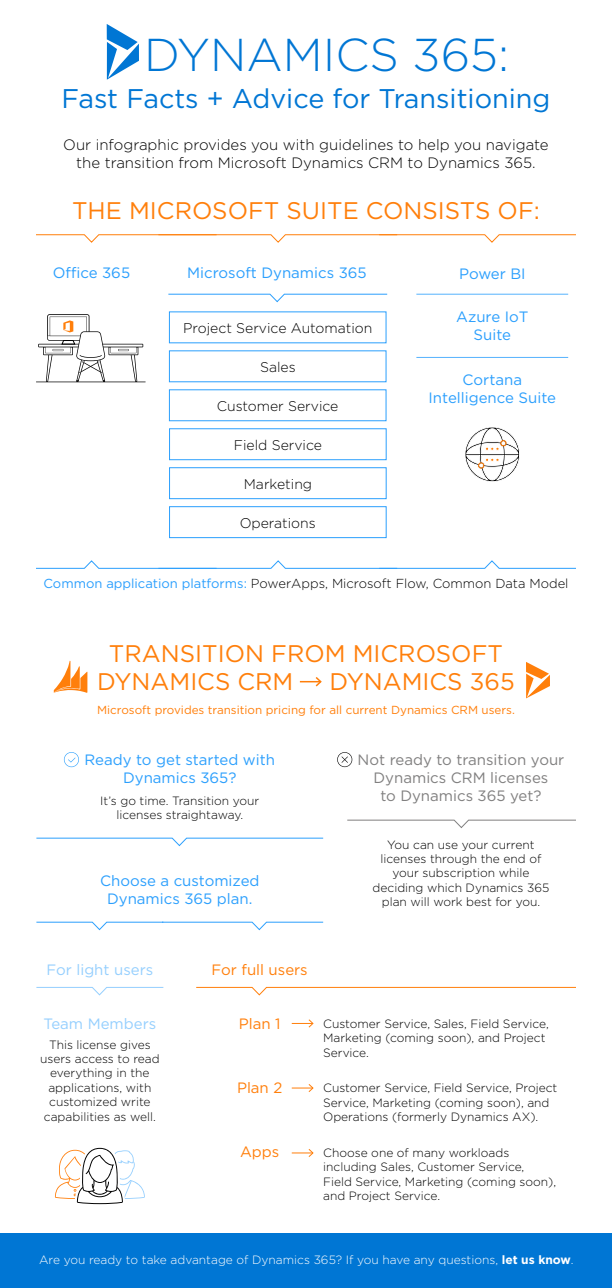
<style>
.page{position:relative;width:612px;height:1288px;background:#fff}
.page>*{position:absolute;margin:0;border:0;box-sizing:border-box;transform-origin:0 0}
.t1{font:300 46px "Gotham";color:#0076d4}
.t2{font:27px "Gotham";color:#0076d4}
.t3{font:24px "Gotham";color:#ff7f0b}
.t4{font:15px/18px "Gotham";color:#2b9ffd;text-align:center}
.t5{font:300 15px/18px "Gotham";color:#000;text-align:center}
.t6{font:15px/18px "Gotham";color:#807f7f;text-align:center}
.t7{font:15px "Gotham";color:#ff7f0b}
.t8{font:15px "Gotham";color:#95cffe}
.t9{font:300 14px "Gotham";color:#000}
.t10{font:300 13px "Gotham";color:#000}
.t11{font:300 12px/14.4px "Gotham";color:#000}
.t12{font:300 12px "Gotham";color:#fff}
.t13{font:11.6px "Gotham";color:#ff7f0b}
.s1{font-weight:400;color:#2b9ffd}
.s2{font-weight:700}
</style>
<div class="page">
<div style="left:0;top:1233px;width:612px;height:54px;background:#0076d4"></div>
<div style="left:169px;top:428px;width:218px;height:32px;border:1px solid #2b9ffd"></div>
<div style="left:169px;top:467px;width:218px;height:32px;border:1px solid #2b9ffd"></div>
<div style="left:169px;top:389px;width:218px;height:32px;border:1px solid #2b9ffd"></div>
<div style="left:169px;top:506px;width:218px;height:32px;border:1px solid #2b9ffd"></div>
<svg style="left:168px;top:293px;width:220px;height:10px"></svg>
<svg style="left:36px;top:234px;width:540px;height:9px"></svg>
<svg style="left:36px;top:560px;width:540px;height:9px"></svg>
<hr style="left:416px;top:293px;width:152px;height:1px;background:#55b2fd">
<hr style="left:416px;top:357px;width:152px;height:1px;background:#55b2fd">
<svg style="left:347px;top:819px;width:229px;height:9px"></svg>
<svg style="left:36px;top:837px;width:288px;height:9px"></svg>
<svg style="left:36px;top:987px;width:128px;height:9px"></svg>
<svg style="left:196px;top:986px;width:380px;height:10px"></svg>
<svg style="left:36px;top:921px;width:288px;height:9px"></svg>
<svg style="left:292px;top:1019px;width:22px;height:9px"></svg>
<svg style="left:292px;top:1149px;width:22px;height:8px"></svg>
<svg style="left:292px;top:1084px;width:22px;height:8px"></svg>
<hr style="left:300px;top:680px;width:21px;height:2px;background:#ff7f0b">
<svg style="left:314px;top:677px;width:8px;height:10px"></svg>
<svg style="left:107px;top:24px;width:32px;height:56px"></svg>
<svg style="left:526px;top:662px;width:24px;height:36px"></svg>
<svg style="left:54px;top:660px;width:33px;height:32px"></svg>
<svg style="left:55px;top:1147px;width:90px;height:58px"></svg>
<svg style="left:64px;top:752px;width:15px;height:15px"></svg>
<svg style="left:337px;top:752px;width:15px;height:15px"></svg>
<hr style="left:36px;top:381px;width:110px;height:1px;background:#000">
<svg style="left:38px;top:314px;width:105px;height:68px"></svg>
<svg style="left:465px;top:427px;width:55px;height:55px"></svg>
<h1 class="t1" style="left:144px;top:26px;width:134px">Dynamic</h1>
<h1 class="t1" style="left:369px;top:26px;width:141px">s 365:</h1>
<h2 class="t2" style="left:61px;top:81px;width:491px">Fast Facts + Advice for Transitioning</h2>
<p class="t5" style="left:63px;top:135px;width:487px">Our infographic provides you with guidelines to help you navigate the transition from Microsoft Dynamics CRM to Dynamics 365.</p>
<h3 class="t3" style="left:72px;top:195px;width:138px">The Microsoft</h3>
<h3 class="t3" style="left:287px;top:195px;width:151px">Suite consists</h3>
<h3 class="t3" style="left:498px;top:195px;width:44px">of :</h3>
<p class="t4" style="left:53px;top:263px;width:79px">Office 365</p>
<p class="t4" style="left:187px;top:263px;width:181px">Microsoft Dynamics 365</p>
<p class="t9" style="left:183px;top:319px;width:191px">Project Service Automation</p>
<p class="t9" style="left:260px;top:358px;width:37px">Sales</p>
<p class="t9" style="left:217px;top:397px;width:123px">Customer Service</p>
<p class="t9" style="left:234px;top:435px;width:90px">Field Service</p>
<p class="t9" style="left:244px;top:474px;width:70px">Marketing</p>
<p class="t9" style="left:240px;top:513px;width:78px">Operations</p>
<p class="t4" style="left:459px;top:264px;width:68px">Power BI</p>
<p class="t4" style="left:456px;top:307px;width:74px">Azure IoT<br>Suite</p>
<p class="t4" style="left:429px;top:370px;width:129px">Cortana<br>Intelligence Suite</p>
<p class="t10" style="left:43px;top:575px;width:527px"><span class="s1">Common application platforms:</span> PowerApps, Microsoft Flow, Common Data Model</p>
<h3 class="t3" style="left:109px;top:637px;width:85px">transitio</h3>
<h3 class="t3" style="left:245px;top:637px;width:123px">n from mic</h3>
<h3 class="t3" style="left:398px;top:637px;width:36px">rosoft</h3>
<h3 class="t3" style="left:97px;top:666px;width:70px">dynamics</h3>
<h3 class="t3" style="left:238px;top:666px;width:53px">crm</h3>
<h3 class="t3" style="left:329px;top:666px;width:70px">dynamics</h3>
<h3 class="t3" style="left:470px;top:666px;width:46px">365</h3>
<p class="t13" style="left:97px;top:702px;width:419px">Microsoft provides transition pricing for all current Dynamics CRM users.</p>
<p class="t4" style="left:85px;top:750px;width:192px">Ready to get started with<br>Dynamics 365?</p>
<p class="t6" style="left:358px;top:750px;width:208px">Not ready to transition your<br>Dynamics CRM licenses</p>
<p class="t11" style="left:100px;top:793px;width:161px">It’s go time. Transition your</p>
<p class="t6" style="left:380px;top:786px;width:163px">to Dynamics 365 yet?</p>
<p class="t11" style="left:116px;top:807px;width:128px">licenses straightaway.</p>
<p class="t11" style="left:373px;top:836px;width:178px;text-align:center">You can use your current licenses through the end of your subscription while deciding which Dynamics 365 plan will work best for you.</p>
<p class="t4" style="left:100px;top:871px;width:161px">Choose a customized<br>Dynamics 365 plan.</p>
<p class="t8" style="left:47px;top:959px;width:108px">For light users</p>
<p class="t7" style="left:212px;top:959px;width:98px">For full users</p>
<p class="t8" style="left:44px;top:1013px;width:114px">Team Members</p>
<p class="t11" style="left:40px;top:1036px;width:121px;text-align:center">This license gives users access to read everything in the applications, with customized write capabilities as well.</p>
<p class="t7" style="left:239px;top:1013px;width:43px">Plan 1</p>
<p class="t11" style="left:323px;top:1015px;width:227px">Customer Service, Sales, Field Service,<br>Marketing (coming soon), and Project<br>Service.</p>
<p class="t7" style="left:237px;top:1077px;width:47px">Plan 2</p>
<p class="t11" style="left:323px;top:1080px;width:236px">Customer Service, Field Service, Project<br>Service, Marketing (coming soon), and<br>Operations (formerly Dynamics AX).</p>
<p class="t11" style="left:323px;top:1144px;width:234px">Choose one of many workloads including Sales, Customer Service,<br>Field Service, Marketing (coming soon), and Project Service.</p>
<p class="t7" style="left:240px;top:1141px;width:41px">Apps</p>
<p class="t12" style="left:39px;top:1251px;width:536px">Are you ready to take advantage of Dynamics 365? If you have any questions, <span class="s2">let us know</span>.</p>
</div>
